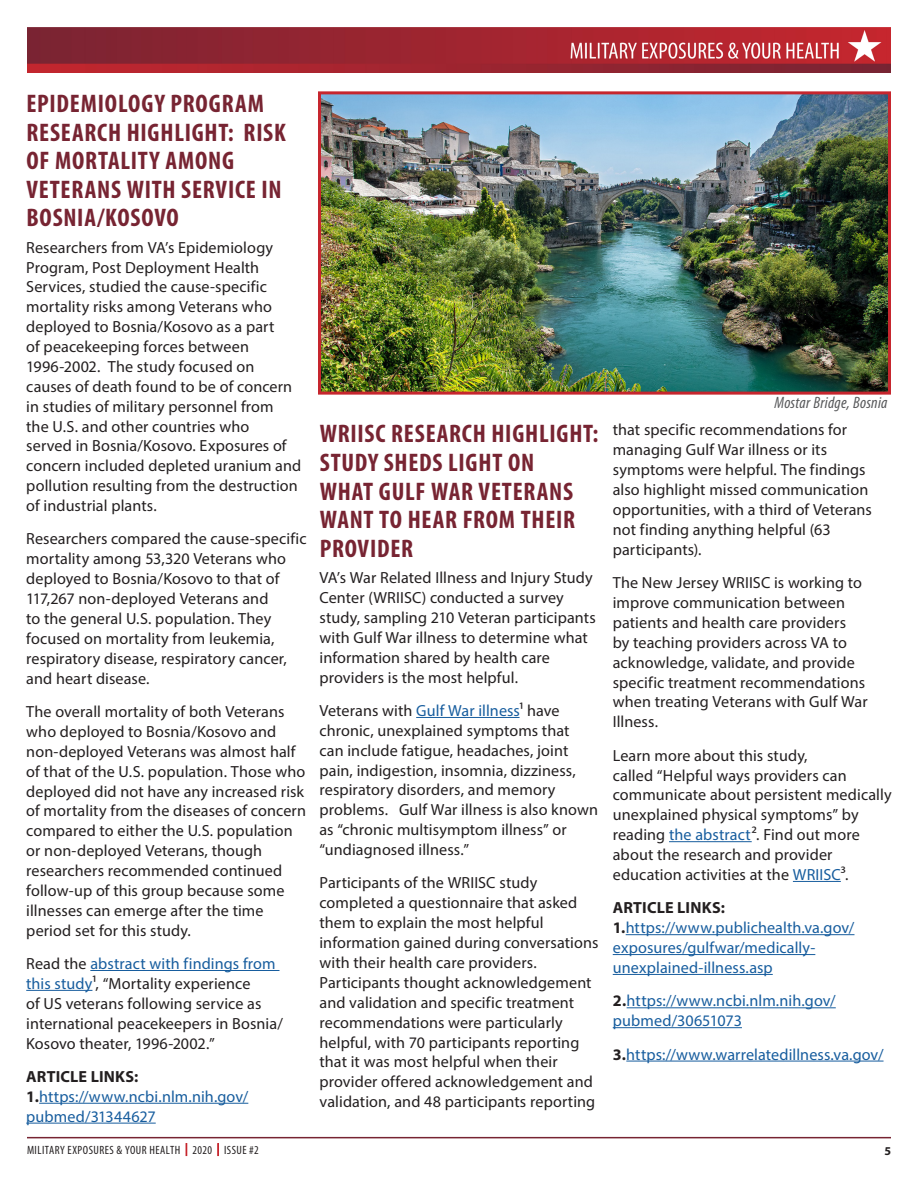
<style>
.page{position:relative;width:918px;height:1188px;background:#fff}
.page>*{position:absolute;margin:0;border:0;box-sizing:border-box;transform-origin:0 0}
.Article_Header{font:700 condensed 25.5px/28.5px "Myriad Pro";letter-spacing:.03em;color:#772432}
.t1{font:italic condensed 16.5px "Myriad Pro";letter-spacing:.02em;color:#57585a}
.Paragraph{font:16.2px/20px "Myriad Pro";letter-spacing:.005em;color:#231f20}
.Paragraph-2{font:16.2px/20px "Myriad Pro";letter-spacing:.005em;color:#175d9e}
.t2{font:condensed 12px "Myriad Pro";letter-spacing:.035em;color:#231f20}
.t3{font:700 12px "Myriad Pro";color:#231f20}
.s1{color:#175d9e}
.s2{font-weight:700;color:#231f20}
.s3{color:#c6262e}
</style>
<div class="page">
<img style="left:27px;top:27px;width:864px;height:45px">
<hr style="left:27px;top:1137px;width:864px;height:1px;background:#772432">
<hr style="left:90px;top:970px;width:189px;height:1px;background:#175d9e">
<hr style="left:26px;top:990px;width:66px;height:1px;background:#175d9e">
<hr style="left:39px;top:1103px;width:209px;height:1px;background:#175d9e">
<hr style="left:26px;top:1123px;width:130px;height:1px;background:#175d9e">
<hr style="left:416px;top:717px;width:104px;height:1px;background:#175d9e">
<img style="left:322px;top:95px;width:565px;height:296px">
<div style="left:318px;top:91px;width:573px;height:304px;border:3px solid #c6262e"></div>
<hr style="left:669px;top:841px;width:83px;height:1px;background:#175d9e">
<hr style="left:793px;top:881px;width:48px;height:1px;background:#175d9e">
<hr style="left:626px;top:934px;width:228px;height:1px;background:#175d9e">
<hr style="left:613px;top:954px;width:202px;height:1px;background:#175d9e">
<hr style="left:613px;top:974px;width:160px;height:1px;background:#175d9e">
<hr style="left:627px;top:1007px;width:209px;height:1px;background:#175d9e">
<hr style="left:613px;top:1027px;width:129px;height:1px;background:#175d9e">
<hr style="left:626px;top:1061px;width:258px;height:1px;background:#175d9e">
<p class="Article_Header" style="left:27px;top:89px;width:261px">EPIDEMIOLOGY PROGRAM<br>RESEARCH HIGHLIGHT: RISK<br>OF MORTALITY AMONG<br>VETERANS WITH SERVICE IN<br>BOSNIA/KOSOVO</p>
<p class="Paragraph" style="left:26px;top:237px;width:276px">Researchers from VA’s Epidemiology Program, Post Deployment Health Services, studied the cause-specific mortality risks among Veterans who deployed to Bosnia/Kosovo as a part<br>of peacekeeping forces between 1996-2002. The study focused on causes of death found to be of concern in studies of military personnel from<br>the U.S. and other countries who<br>served in Bosnia/Kosovo. Exposures of concern included depleted uranium and pollution resulting from the destruction of industrial plants.</p>
<p class="Paragraph" style="left:26px;top:529px;width:282px">Researchers compared the cause-specific mortality among 53,320 Veterans who deployed to Bosnia/Kosovo to that of 117,267 non-deployed Veterans and<br>to the general U.S. population. They focused on mortality from leukemia, respiratory disease, respiratory cancer, and heart disease.</p>
<p class="Paragraph" style="left:26px;top:701px;width:281px">The overall mortality of both Veterans who deployed to Bosnia/Kosovo and non-deployed Veterans was almost half of that of the U.S. population. Those who deployed did not have any increased risk of mortality from the diseases of concern compared to either the U.S. population or non-deployed Veterans, though researchers recommended continued follow-up of this group because some illnesses can emerge after the time period set for this study.</p>
<p class="Paragraph" style="left:26px;top:953px;width:258px">Read the <span class="s1">abstract with findings from this study</span>1, “Mortality experience<br>of US veterans following service as international peacekeepers in Bosnia/ Kosovo theater, 1996-2002.”</p>
<p class="Paragraph-2" style="left:26px;top:1066px;width:224px"><span class="s2">ARTICLE LINKS:<br>1.</span>https://www.ncbi.nlm.nih.gov/ pubmed/31344627</p>
<p class="Article_Header" style="left:320px;top:419px;width:280px">WRIISC RESEARCH HIGHLIGHT:<br>STUDY SHEDS LIGHT ON<br>WHAT GULF WAR VETERANS<br>WANT TO HEAR FROM THEIR<br>PROVIDER</p>
<p class="Paragraph" style="left:320px;top:567px;width:278px">VA’s War Related Illness and Injury Study Center (WRIISC) conducted a survey study, sampling 210 Veteran participants with Gulf War illness to determine what information shared by health care providers is the most helpful.</p>
<p class="Paragraph" style="left:320px;top:700px;width:280px">Veterans with <span class="s1">Gulf War illness</span>1 have chronic, unexplained symptoms that<br>can include fatigue, headaches, joint pain, indigestion, insomnia, dizziness, respiratory disorders, and memory problems. Gulf War illness is also known as “chronic multisymptom illness” or “undiagnosed illness.”</p>
<p class="Paragraph" style="left:320px;top:873px;width:281px">Participants of the WRIISC study completed a questionnaire that asked them to explain the most helpful information gained during conversations with their health care providers.<br>Participants thought acknowledgement and validation and specific treatment recommendations were particularly helpful, with 70 participants reporting that it was most helpful when their provider offered acknowledgement and validation, and 48 participants reporting</p>
<p class="t1" style="left:774px;top:393px;width:115px">Mostar Bridge, Bosnia</p>
<p class="Paragraph" style="left:613px;top:420px;width:261px">that specific recommendations for managing Gulf War illness or its symptoms were helpful. The findings also highlight missed communication opportunities, with a third of Veterans not finding anything helpful (63 participants).</p>
<p class="Paragraph" style="left:613px;top:572px;width:256px">The New Jersey WRIISC is working to improve communication between patients and health care providers<br>by teaching providers across VA to acknowledge, validate, and provide specific treatment recommendations when treating Veterans with Gulf War<br>Illness.</p>
<p class="Paragraph" style="left:613px;top:745px;width:280px">Learn more about this study,<br>called “Helpful ways providers can communicate about persistent medically unexplained physical symptoms” by reading <span class="s1">the abstract</span>2. Find out more about the research and provider education activities at the <span class="s1">WRIISC</span>3.</p>
<p class="Paragraph-2" style="left:613px;top:898px;width:243px"><span class="s2">ARTICLE LINKS:<br>1.</span>https://www.publichealth.va.gov/ exposures/gulfwar/medically&shy;unexplained-illness.asp</p>
<p class="Paragraph-2" style="left:613px;top:991px;width:225px"><span class="s2">2.</span>https://www.ncbi.nlm.nih.gov/ pubmed/30651073</p>
<p class="Paragraph-2" style="left:613px;top:1044px;width:272px"><span class="s2">3.</span>https://www.warrelatedillness.va.gov/</p>
<p class="t2" style="left:27px;top:1143px;width:233px">MILITARY EXPOSURES &amp; YOUR HEALTH <span class="s3">|</span> 2020 <span class="s3">|</span> ISSUE #2</p>
<p class="t3" style="left:884px;top:1144px;width:8px">5</p>
</div>
